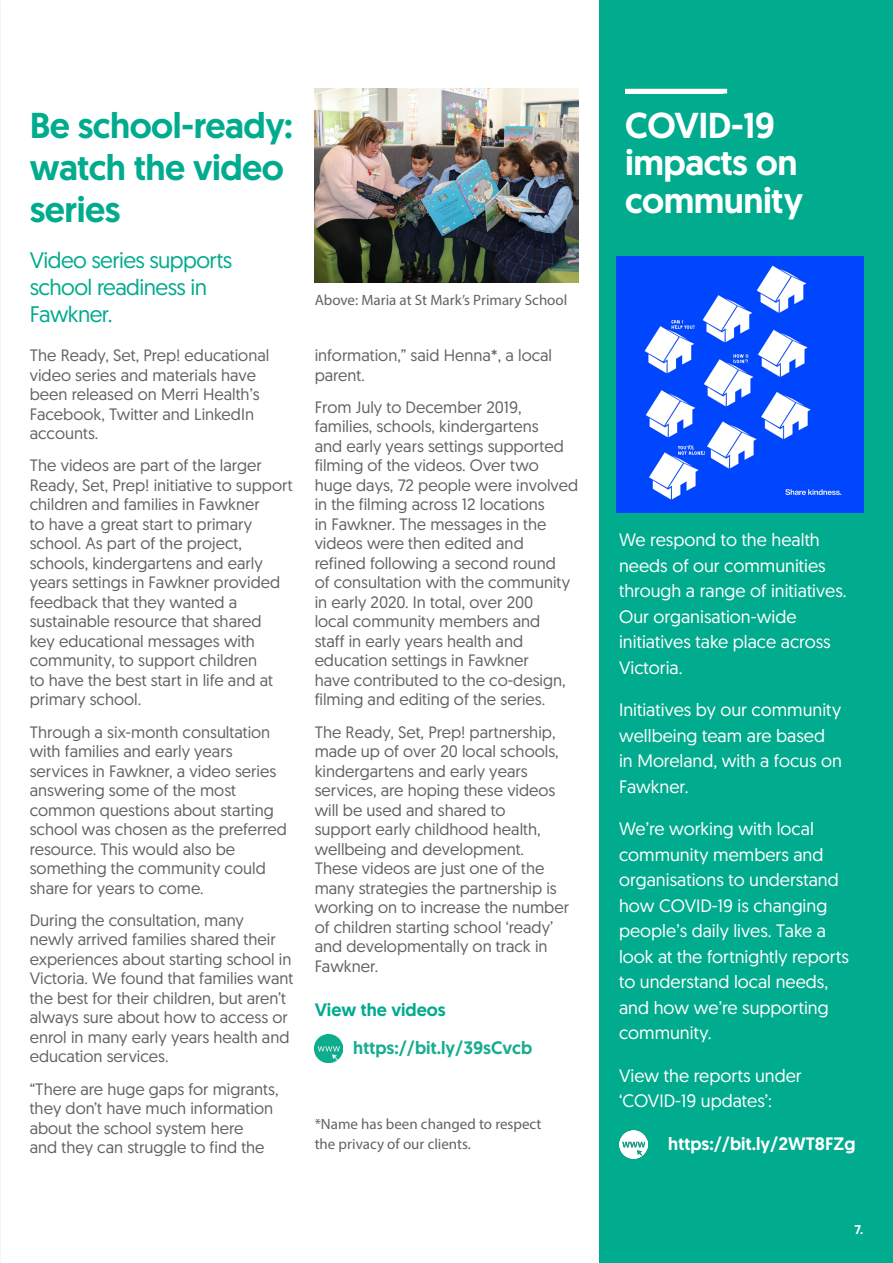
<style>
.page{position:relative;width:893px;height:1263px;background:#fff}
.page>*{position:absolute;margin:0;border:0;box-sizing:border-box;transform-origin:0 0}
.Heading_B_4_column_w{font:500 36px/42px "Geomanist";letter-spacing:-.015em;color:#00ab8e}
.Heading_B_2_column_w{font:500 36px/37.5px "Geomanist";letter-spacing:-.015em;color:#fff}
.Heading_B{font:22.5px/27px "Geomanist";letter-spacing:-.025em;color:#00ab8e}
.Body_A_white{font:18px/25.5px "Geomanist";color:#fff}
.Body_A{font:500 18px "Geomanist";color:#17ad8f}
.Body_A-2{font:500 18px "Geomanist";color:#fff}
.Body_A_white-2{font:500 18px "Geomanist";color:#00ab8e}
.Body_A-3{font:16.5px/19.5px "Geomanist";color:#636366}
.Body_A-4{font:15px/19.5px "Myriad Pro";color:#636366}
.t1{font:500 12.75px "Geomanist";color:#fff}
</style>
<div class="page">
<img style="left:315px;top:88px;width:263px;height:194px">
<div style="left:600px;top:0;width:293px;height:1263px;background:#00ab8e"></div>
<img style="left:617px;top:256px;width:246px;height:256px">
<div style="left:625px;top:89px;width:102px;height:5px;background:#fff"></div>
<img style="left:315px;top:1035px;width:28px;height:28px">
<img style="left:619px;top:1130px;width:28px;height:28px">
<p class="Heading_B_4_column_w" style="left:30px;top:104px;width:265px">Be school-ready: watch the video series</p>
<p class="Heading_B" style="left:30px;top:246px;width:204px">Video series supports school readiness in<br>Fawkner.</p>
<p class="Body_A-3" style="left:30px;top:345px;width:241px">The Ready, Set, Prep! educational video series and materials have been released on Merri Health’s<br>Facebook, Twitter and LinkedIn accounts.</p>
<p class="Body_A-3" style="left:30px;top:455px;width:264px">The videos are part of the larger<br>Ready, Set, Prep! initiative to support children and families in Fawkner<br>to have a great start to primary school. As part of the project, schools, kindergartens and early years settings in Fawkner provided feedback that they wanted a sustainable resource that shared<br>key educational messages with community, to support children<br>to have the best start in life and at primary school.</p>
<p class="Body_A-3" style="left:30px;top:722px;width:259px">Through a six-month consultation with families and early years services in Fawkner, a video series answering some of the most common questions about starting school was chosen as the preferred resource. This would also be something the community could share for years to come.</p>
<p class="Body_A-3" style="left:30px;top:910px;width:265px">During the consultation, many<br>newly arrived families shared their experiences about starting school in Victoria. We found that families want the best for their children, but aren’t always sure about how to access or enrol in many early years health and education services.</p>
<p class="Body_A-3" style="left:30px;top:1079px;width:250px">“There are huge gaps for migrants, they don’t have much information about the school system here<br>and they can struggle to find the</p>
<p class="Body_A-4" style="left:315px;top:290px;width:254px">Above: Maria at St Mark’s Primary School</p>
<p class="Body_A-3" style="left:315px;top:345px;width:239px">information,” said Henna*, a local parent.</p>
<p class="Body_A-3" style="left:315px;top:397px;width:265px">From July to December 2019, families, schools, kindergartens<br>and early years settings supported filming of the videos. Over two huge days, 72 people were involved in the filming across 12 locations<br>in Fawkner. The messages in the videos were then edited and refined following a second round<br>of consultation with the community in early 2020. In total, over 200<br>local community members and<br>staff in early years health and education settings in Fawkner<br>have contributed to the co-design, filming and editing of the series.</p>
<p class="Body_A-3" style="left:315px;top:722px;width:256px">The Ready, Set, Prep! partnership, made up of over 20 local schools, kindergartens and early years services, are hoping these videos will be used and shared to<br>support early childhood health, wellbeing and development.<br>These videos are just one of the many strategies the partnership is working on to increase the number of children starting school ‘ready’ and developmentally on track in<br>Fawkner.</p>
<p class="Body_A_white-2" style="left:315px;top:998px;width:133px">View the videos</p>
<p class="Body_A" style="left:353px;top:1035px;width:180px">https://bit.ly/39sCvcb</p>
<p class="Body_A-4" style="left:315px;top:1114px;width:228px">*Name has been changed to respect the privacy of our clients.</p>
<p class="Heading_B_2_column_w" style="left:625px;top:106px;width:180px">COVID-19 impacts on community</p>
<p class="Body_A_white" style="left:619px;top:527px;width:229px">We respond to the health needs of our communities through a range of initiatives.<br>Our organisation-wide initiatives take place across<br>Victoria.</p>
<p class="Body_A_white" style="left:619px;top:697px;width:224px">Initiatives by our community wellbeing team are based in Moreland, with a focus on<br>Fawkner.</p>
<p class="Body_A_white" style="left:619px;top:816px;width:231px">We’re working with local community members and organisations to understand how COVID-19 is changing people’s daily lives. Take a look at the fortnightly reports to understand local needs, and how we’re supporting community.</p>
<p class="Body_A_white" style="left:619px;top:1062px;width:184px">View the reports under ‘COVID-19 updates’:</p>
<p class="Body_A-2" style="left:668px;top:1131px;width:189px">https://bit.ly/2WT8FZg</p>
<p class="t1" style="left:855px;top:1221px;width:10px">7.</p>
</div>
